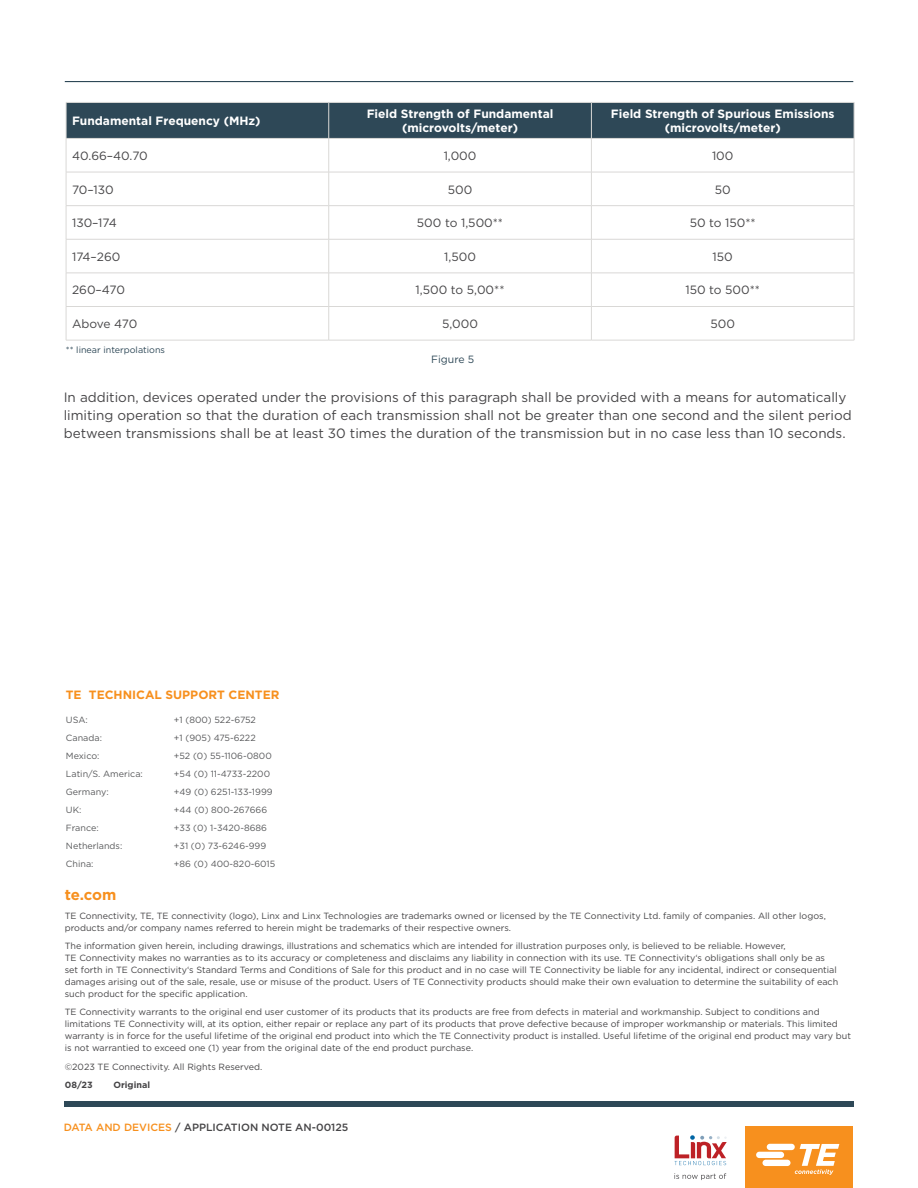
<style>
.page{position:relative;width:918px;height:1188px;background:#fff}
.page>*{position:absolute;margin:0;border:0;box-sizing:border-box;transform-origin:0 0}
.t1{font:700 15px "Gotham";color:#f7901e}
.t2{font:13.5px/18px "Gotham";color:#464547}
.t3{font:700 12px/14.4px "Gotham";color:#fff;text-align:center}
.t4{font:12px "Gotham";color:#464547}
.t5{font:700 12px "Gotham";color:#f7901e}
.t6{font:12px "Gotham";letter-spacing:-.025em;color:#464547}
.t7{font:500 10.5px "Gotham";color:#464547}
.t8{font:10.5px "Gotham";color:#2e4857}
.t9{font:9px/12px "Gotham";color:#464547}
.t10{font:9px "Gotham";color:#58595b}
.t11{font:9px "Gotham";color:#2e4857}
.t12{font:700 9px "Gotham";color:#464547}
.s1{color:#f7901e}
</style>
<div class="page">
<hr style="left:65px;top:81px;width:788px;height:1px;background:#2e4857">
<div style="left:65px;top:1101px;width:789px;height:6px;background:#2e4857"></div>
<div style="left:746px;top:1126px;width:107px;height:62px;background:#f7901e"></div>
<svg style="left:756px;top:1144px;width:83px;height:31px"></svg>
<svg style="left:674px;top:1173px;width:52px;height:7px"></svg>
<svg style="left:674px;top:1135px;width:53px;height:30px"></svg>
<div style="left:67px;top:103px;width:787px;height:35px;background:#2e4857"></div>
<hr style="left:66px;top:102px;width:263px;height:1px;background:#d9d8d6">
<hr style="left:66px;top:103px;width:1px;height:35px;background:#d9d8d6">
<hr style="left:329px;top:102px;width:262px;height:1px;background:#d9d8d6">
<hr style="left:328px;top:103px;width:1px;height:35px;background:#d9d8d6">
<hr style="left:591px;top:102px;width:263px;height:1px;background:#d9d8d6">
<hr style="left:591px;top:103px;width:1px;height:35px;background:#d9d8d6">
<hr style="left:854px;top:103px;width:1px;height:35px;background:#d9d8d6">
<hr style="left:66px;top:138px;width:263px;height:1px;background:#d9d8d6">
<hr style="left:66px;top:139px;width:1px;height:33px;background:#d9d8d6">
<hr style="left:329px;top:138px;width:262px;height:1px;background:#d9d8d6">
<hr style="left:328px;top:139px;width:1px;height:33px;background:#d9d8d6">
<hr style="left:591px;top:138px;width:263px;height:1px;background:#d9d8d6">
<hr style="left:591px;top:139px;width:1px;height:33px;background:#d9d8d6">
<hr style="left:854px;top:139px;width:1px;height:33px;background:#d9d8d6">
<hr style="left:66px;top:172px;width:263px;height:1px;background:#d9d8d6">
<hr style="left:66px;top:172px;width:1px;height:33px;background:#d9d8d6">
<hr style="left:329px;top:172px;width:262px;height:1px;background:#d9d8d6">
<hr style="left:328px;top:172px;width:1px;height:33px;background:#d9d8d6">
<hr style="left:591px;top:172px;width:263px;height:1px;background:#d9d8d6">
<hr style="left:591px;top:172px;width:1px;height:33px;background:#d9d8d6">
<hr style="left:854px;top:172px;width:1px;height:33px;background:#d9d8d6">
<hr style="left:66px;top:205px;width:263px;height:1px;background:#d9d8d6">
<hr style="left:66px;top:206px;width:1px;height:33px;background:#d9d8d6">
<hr style="left:329px;top:205px;width:262px;height:1px;background:#d9d8d6">
<hr style="left:328px;top:206px;width:1px;height:33px;background:#d9d8d6">
<hr style="left:591px;top:205px;width:263px;height:1px;background:#d9d8d6">
<hr style="left:591px;top:206px;width:1px;height:33px;background:#d9d8d6">
<hr style="left:854px;top:206px;width:1px;height:33px;background:#d9d8d6">
<hr style="left:66px;top:239px;width:263px;height:1px;background:#d9d8d6">
<hr style="left:66px;top:239px;width:1px;height:34px;background:#d9d8d6">
<hr style="left:329px;top:239px;width:262px;height:1px;background:#d9d8d6">
<hr style="left:328px;top:239px;width:1px;height:34px;background:#d9d8d6">
<hr style="left:591px;top:239px;width:263px;height:1px;background:#d9d8d6">
<hr style="left:591px;top:239px;width:1px;height:34px;background:#d9d8d6">
<hr style="left:854px;top:239px;width:1px;height:34px;background:#d9d8d6">
<hr style="left:66px;top:273px;width:263px;height:1px;background:#d9d8d6">
<hr style="left:66px;top:273px;width:1px;height:33px;background:#d9d8d6">
<hr style="left:329px;top:273px;width:262px;height:1px;background:#d9d8d6">
<hr style="left:328px;top:273px;width:1px;height:33px;background:#d9d8d6">
<hr style="left:591px;top:273px;width:263px;height:1px;background:#d9d8d6">
<hr style="left:591px;top:273px;width:1px;height:33px;background:#d9d8d6">
<hr style="left:854px;top:273px;width:1px;height:33px;background:#d9d8d6">
<hr style="left:66px;top:306px;width:263px;height:1px;background:#d9d8d6">
<hr style="left:66px;top:307px;width:1px;height:33px;background:#d9d8d6">
<hr style="left:329px;top:306px;width:262px;height:1px;background:#d9d8d6">
<hr style="left:328px;top:307px;width:1px;height:33px;background:#d9d8d6">
<hr style="left:591px;top:306px;width:263px;height:1px;background:#d9d8d6">
<hr style="left:591px;top:307px;width:1px;height:33px;background:#d9d8d6">
<hr style="left:854px;top:307px;width:1px;height:33px;background:#d9d8d6">
<hr style="left:66px;top:340px;width:263px;height:1px;background:#d9d8d6">
<hr style="left:329px;top:340px;width:262px;height:1px;background:#d9d8d6">
<hr style="left:591px;top:340px;width:263px;height:1px;background:#d9d8d6">
<h3 class="t3" style="left:72px;top:114px;width:190px">Fundamental Frequency (MHz)</h3>
<h3 class="t3" style="left:367px;top:107px;width:188px">Field Strength of Fundamental (microvolts/meter)</h3>
<h3 class="t3" style="left:611px;top:107px;width:225px;line-height:13.5px">Field Strength of Spurious Emissions (microvolts/meter)</h3>
<h3 class="t4" style="left:72px;top:148px;width:77px">40.66–40.70</h3>
<h3 class="t4" style="left:444px;top:148px;width:34px">1,000</h3>
<h3 class="t4" style="left:712px;top:148px;width:23px">100</h3>
<h3 class="t4" style="left:72px;top:182px;width:43px">70–130</h3>
<h3 class="t4" style="left:448px;top:182px;width:26px">500</h3>
<h3 class="t4" style="left:715px;top:182px;width:17px">50</h3>
<h3 class="t4" style="left:72px;top:215px;width:46px">130–174</h3>
<h3 class="t4" style="left:417px;top:215px;width:88px">500 to 1,500**</h3>
<h3 class="t4" style="left:690px;top:215px;width:68px">50 to 150**</h3>
<h3 class="t4" style="left:72px;top:249px;width:50px">174–260</h3>
<h3 class="t4" style="left:444px;top:249px;width:33px">1,500</h3>
<h3 class="t4" style="left:713px;top:249px;width:22px">150</h3>
<h3 class="t4" style="left:72px;top:283px;width:54px">260–470</h3>
<h3 class="t4" style="left:416px;top:283px;width:90px">1,500 to 5,00**</h3>
<h3 class="t4" style="left:685px;top:283px;width:76px">150 to 500**</h3>
<h3 class="t6" style="left:72px;top:316px;width:67px">Above 470</h3>
<h3 class="t4" style="left:442px;top:316px;width:37px">5,000</h3>
<h3 class="t4" style="left:710px;top:316px;width:26px">500</h3>
<p class="t8" style="left:431px;top:353px;width:44px">Figure 5</p>
<p class="t11" style="left:66px;top:344px;width:101px">** linear interpolations</p>
<p class="t2" style="left:64px;top:388px;width:790px">In addition, devices operated under the provisions of this paragraph shall be provided with a means for automatically limiting operation so that the duration of each transmission shall not be greater than one second and the silent period between transmissions shall be at least 30 times the duration of the transmission but in no case less than 10 seconds.</p>
<h3 class="t5" style="left:66px;top:687px;width:215px">TE TECHNICAL SUPPORT CENTER</h3>
<p class="t10" style="left:66px;top:714px;width:23px">USA:</p>
<p class="t10" style="left:174px;top:714px;width:84px">+1 (800) 522-6752</p>
<p class="t10" style="left:66px;top:732px;width:38px">Canada:</p>
<p class="t10" style="left:174px;top:732px;width:83px">+1 (905) 475-6222</p>
<p class="t10" style="left:66px;top:750px;width:35px">Mexico:</p>
<p class="t10" style="left:174px;top:750px;width:99px">+52 (0) 55-1106-0800</p>
<p class="t10" style="left:66px;top:768px;width:78px">Latin/S. America:</p>
<p class="t10" style="left:174px;top:768px;width:98px">+54 (0) 11-4733-2200</p>
<p class="t10" style="left:66px;top:786px;width:44px">Germany:</p>
<p class="t10" style="left:174px;top:786px;width:100px">+49 (0) 6251-133-1999</p>
<p class="t10" style="left:66px;top:804px;width:17px">UK:</p>
<p class="t10" style="left:174px;top:804px;width:95px">+44 (0) 800-267666</p>
<p class="t10" style="left:66px;top:822px;width:34px">France:</p>
<p class="t10" style="left:174px;top:822px;width:95px">+33 (0) 1-3420-8686</p>
<p class="t10" style="left:66px;top:840px;width:58px">Netherlands:</p>
<p class="t10" style="left:174px;top:840px;width:94px">+31 (0) 73-6246-999</p>
<p class="t10" style="left:66px;top:858px;width:29px">China:</p>
<p class="t10" style="left:174px;top:858px;width:103px">+86 (0) 400-820-6015</p>
<h1 class="t1" style="left:65px;top:885px;width:53px">te.com</h1>
<p class="t9" style="left:65px;top:909px;width:763px">TE Connectivity, TE, TE connectivity (logo), Linx and Linx Technologies are trademarks owned or licensed by the TE Connectivity Ltd. family of companies. All other logos, products and/or company names referred to herein might be trademarks of their respective owners.</p>
<p class="t9" style="left:65px;top:940px;width:775px">The information given herein, including drawings, illustrations and schematics which are intended for illustration purposes only, is believed to be reliable. However,<br>TE Connectivity makes no warranties as to its accuracy or completeness and disclaims any liability in connection with its use. TE Connectivity‘s obligations shall only be as set forth in TE Connectivity‘s Standard Terms and Conditions of Sale for this product and in no case will TE Connectivity be liable for any incidental, indirect or consequential damages arising out of the sale, resale, use or misuse of the product. Users of TE Connectivity products should make their own evaluation to determine the suitability of each such product for the specific application.</p>
<p class="t9" style="left:65px;top:1006px;width:788px">TE Connectivity warrants to the original end user customer of its products that its products are free from defects in material and workmanship. Subject to conditions and limitations TE Connectivity will, at its option, either repair or replace any part of its products that prove defective because of improper workmanship or materials. This limited warranty is in force for the useful lifetime of the original end product into which the TE Connectivity product is installed. Useful lifetime of the original end product may vary but is not warrantied to exceed one (1) year from the original date of the end product purchase.</p>
<p class="t9" style="left:65px;top:1061px;width:199px">©2023 TE Connectivity. All Rights Reserved.</p>
<p class="t12" style="left:65px;top:1079px;width:30px">08/23</p>
<p class="t12" style="left:114px;top:1079px;width:38px">Original</p>
<p class="t7" style="left:64px;top:1120px;width:286px"><span class="s1">DATA AND DEVICES</span> / APPLICATION NOTE AN-00125</p>
</div>
